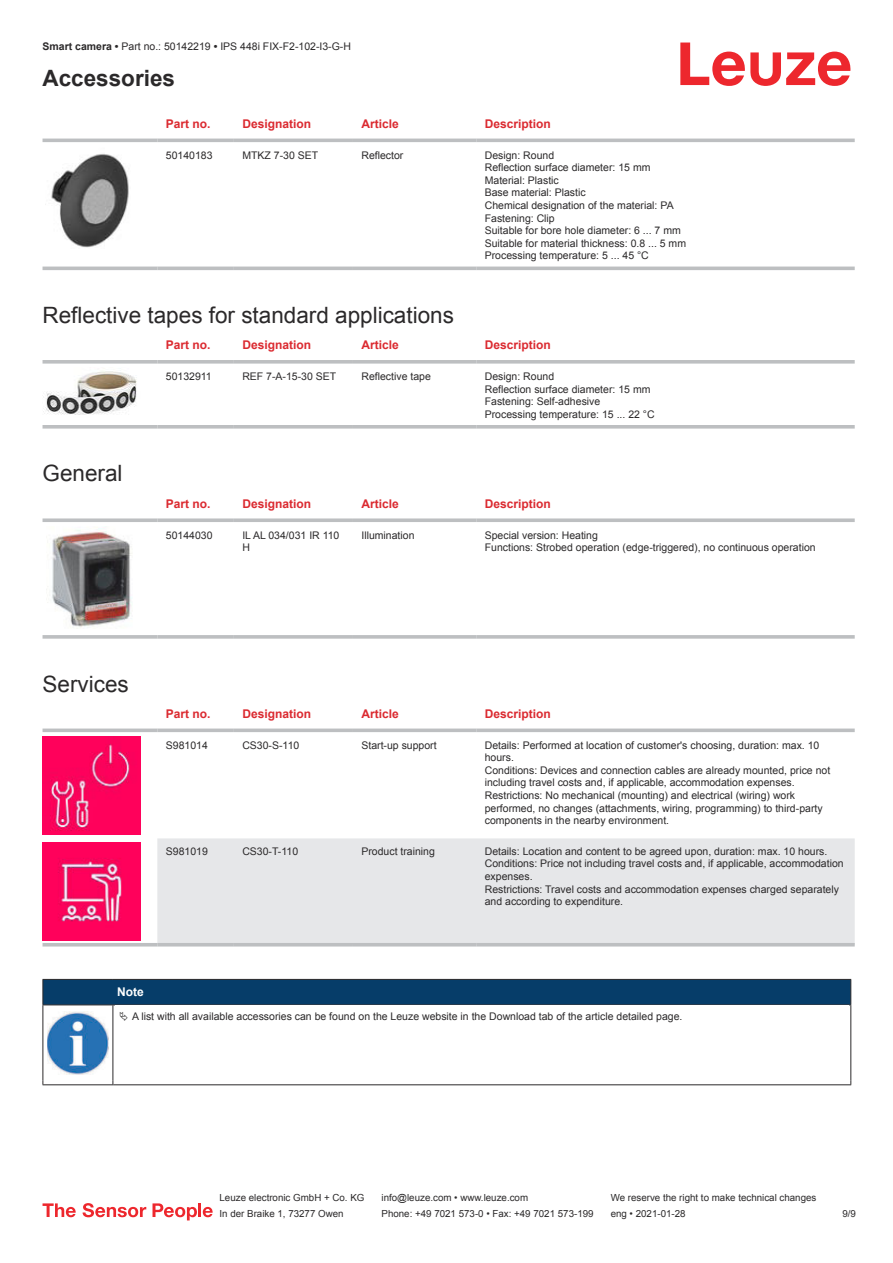
<style>
.page{position:relative;width:893px;height:1263px;background:#fff}
.page>*{position:absolute;margin:0;border:0;box-sizing:border-box;transform-origin:0 0}
.t1{font:22.5px "Arial";color:#2b292a}
.t2{font:700 22.5px "Arial";color:#2b292a}
.t3{font:700 12px "Arial";color:#db2a30}
.t4{font:700 12px "Arial";color:#fff}
.t5{font:10.5px/12.6px "Arial";color:#2b292a}
.t6{font:9.75px "Arial";color:#2b292a}
.s1{font-weight:700}
</style>
<div class="page">
<svg style="left:680px;top:43px;width:170px;height:43px"></svg>
<svg style="left:43px;top:138px;width:812px;height:129px"></svg>
<hr style="left:43px;top:139px;width:114px;height:3px;background:#bdbfc1">
<hr style="left:157px;top:139px;width:77px;height:3px;background:#bdbfc1">
<hr style="left:234px;top:139px;width:119px;height:3px;background:#bdbfc1">
<hr style="left:353px;top:139px;width:123px;height:3px;background:#bdbfc1">
<hr style="left:476px;top:139px;width:379px;height:3px;background:#bdbfc1">
<hr style="left:43px;top:267px;width:114px;height:3px;background:#bdbfc1">
<hr style="left:157px;top:267px;width:77px;height:3px;background:#bdbfc1">
<hr style="left:234px;top:267px;width:119px;height:3px;background:#bdbfc1">
<hr style="left:353px;top:267px;width:123px;height:3px;background:#bdbfc1">
<hr style="left:476px;top:267px;width:379px;height:3px;background:#bdbfc1">
<img style="left:45px;top:146px;width:93px;height:107px">
<svg style="left:43px;top:360px;width:114px;height:4px"></svg>
<svg style="left:157px;top:360px;width:77px;height:4px"></svg>
<svg style="left:234px;top:360px;width:119px;height:4px"></svg>
<svg style="left:353px;top:360px;width:123px;height:4px"></svg>
<svg style="left:476px;top:360px;width:379px;height:4px;background:#c3c5c7"></svg>
<svg style="left:43px;top:425px;width:114px;height:4px"></svg>
<svg style="left:157px;top:425px;width:77px;height:4px"></svg>
<svg style="left:234px;top:425px;width:119px;height:4px"></svg>
<svg style="left:353px;top:425px;width:123px;height:4px"></svg>
<svg style="left:476px;top:425px;width:379px;height:4px;background:#c3c5c7"></svg>
<img style="left:43px;top:371px;width:94px;height:44px">
<svg style="left:43px;top:518px;width:114px;height:4px"></svg>
<svg style="left:157px;top:518px;width:77px;height:4px"></svg>
<svg style="left:234px;top:518px;width:119px;height:4px"></svg>
<svg style="left:353px;top:518px;width:123px;height:4px"></svg>
<svg style="left:476px;top:518px;width:379px;height:4px;background:#c4c6c8"></svg>
<svg style="left:43px;top:635px;width:114px;height:4px"></svg>
<svg style="left:157px;top:635px;width:77px;height:4px"></svg>
<svg style="left:234px;top:635px;width:119px;height:4px"></svg>
<svg style="left:353px;top:635px;width:123px;height:4px"></svg>
<svg style="left:476px;top:635px;width:379px;height:4px;background:#c3c5c7"></svg>
<img style="left:52px;top:526px;width:80px;height:102px">
<svg style="left:43px;top:736px;width:812px;height:211px"></svg>
<div style="left:157px;top:838px;width:698px;height:105px;background:#e6e7e9"></div>
<svg style="left:43px;top:728px;width:114px;height:4px"></svg>
<svg style="left:157px;top:728px;width:77px;height:4px"></svg>
<svg style="left:234px;top:728px;width:119px;height:4px"></svg>
<svg style="left:353px;top:728px;width:123px;height:4px"></svg>
<svg style="left:476px;top:728px;width:379px;height:4px;background:#c6c7c9"></svg>
<hr style="left:43px;top:943px;width:114px;height:3px;background:#bdbfc1">
<hr style="left:157px;top:943px;width:77px;height:3px;background:#bdbfc1">
<hr style="left:234px;top:943px;width:119px;height:3px;background:#bdbfc1">
<hr style="left:353px;top:943px;width:123px;height:3px;background:#bdbfc1">
<hr style="left:476px;top:943px;width:379px;height:3px;background:#bdbfc1">
<img style="left:43px;top:736px;width:97px;height:98px">
<img style="left:43px;top:843px;width:97px;height:97px">
<div style="left:43px;top:979px;width:808px;height:26px;background:#063d69"></div>
<hr style="left:113px;top:1004px;width:738px;height:1px;background:#2b292a">
<hr style="left:43px;top:1005px;width:1px;height:75px;background:#2b292a">
<hr style="left:113px;top:1005px;width:1px;height:75px;background:#2b292a">
<hr style="left:850px;top:1005px;width:1px;height:75px;background:#2b292a">
<hr style="left:43px;top:1084px;width:70px;height:1px;background:#2b292a">
<hr style="left:113px;top:1084px;width:738px;height:1px;background:#2b292a">
<img style="left:47px;top:1011px;width:61px;height:63px">
<svg style="left:43px;top:1203px;width:33px;height:14px"></svg>
<svg style="left:83px;top:1203px;width:63px;height:14px"></svg>
<svg style="left:153px;top:1203px;width:44px;height:17px"></svg>
<hr style="left:198px;top:1203px;width:3px;height:14px;background:#ed272d">
<svg style="left:203px;top:1207px;width:10px;height:10px"></svg>
<p class="t5" style="left:43px;top:41px;width:310px"><span class="s1">Smart camera •</span> Part no.: 50142219 <span class="s1">•</span> IPS 448i FIX-F2-102-I3-G-H</p>
<h1 class="t2" style="left:43px;top:70px;width:134px">Accessories</h1>
<p class="t3" style="left:166px;top:119px;width:46px">Part no.</p>
<p class="t3" style="left:242px;top:119px;width:70px">Designation</p>
<p class="t3" style="left:361px;top:119px;width:39px">Article</p>
<p class="t3" style="left:485px;top:119px;width:68px">Description</p>
<p class="t5" style="left:166px;top:150px;width:48px">50140183</p>
<p class="t5" style="left:242px;top:150px;width:77px">MTKZ 7-30 SET</p>
<p class="t5" style="left:361px;top:150px;width:44px">Reflector</p>
<p class="t5" style="left:485px;top:150px;width:203px">Design: Round<br>Reflection surface diameter: 15 mm<br>Material: Plastic<br>Base material: Plastic<br>Chemical designation of the material: PA<br>Fastening: Clip<br>Suitable for bore hole diameter: 6 ... 7 mm<br>Suitable for material thickness: 0.8 ... 5 mm<br>Processing temperature: 5 ... 45 °C</p>
<h1 class="t1" style="left:43px;top:307px;width:413px">Reflective tapes for standard applications</h1>
<p class="t3" style="left:166px;top:340px;width:46px">Part no.</p>
<p class="t3" style="left:242px;top:340px;width:70px">Designation</p>
<p class="t3" style="left:361px;top:340px;width:39px">Article</p>
<p class="t3" style="left:485px;top:340px;width:68px">Description</p>
<p class="t5" style="left:166px;top:371px;width:47px">50132911</p>
<p class="t5" style="left:242px;top:371px;width:95px">REF 7-A-15-30 SET</p>
<p class="t5" style="left:361px;top:371px;width:71px">Reflective tape</p>
<p class="t5" style="left:485px;top:371px;width:171px">Design: Round<br>Reflection surface diameter: 15 mm<br>Fastening: Self-adhesive<br>Processing temperature: 15 ... 22 °C</p>
<h1 class="t1" style="left:43px;top:465px;width:82px">General</h1>
<p class="t3" style="left:166px;top:499px;width:46px">Part no.</p>
<p class="t3" style="left:242px;top:499px;width:70px">Designation</p>
<p class="t3" style="left:361px;top:499px;width:39px">Article</p>
<p class="t3" style="left:485px;top:499px;width:68px">Description</p>
<p class="t5" style="left:166px;top:529px;width:48px">50144030</p>
<p class="t5" style="left:242px;top:529px;width:99px">IL AL 034/031 IR 110<br>H</p>
<p class="t5" style="left:361px;top:529px;width:55px">Illumination</p>
<p class="t5" style="left:485px;top:529px;width:332px">Special version: Heating<br>Functions: Strobed operation (edge-triggered), no continuous operation</p>
<h1 class="t1" style="left:43px;top:675px;width:88px">Services</h1>
<p class="t3" style="left:166px;top:709px;width:46px">Part no.</p>
<p class="t3" style="left:242px;top:709px;width:70px">Designation</p>
<p class="t3" style="left:361px;top:709px;width:39px">Article</p>
<p class="t3" style="left:485px;top:709px;width:68px">Description</p>
<p class="t5" style="left:166px;top:739px;width:44px">S981014</p>
<p class="t5" style="left:242px;top:739px;width:58px">CS30-S-110</p>
<p class="t5" style="left:361px;top:739px;width:77px">Start-up support</p>
<p class="t5" style="left:485px;top:739px;width:347px">Details: Performed at location of customer's choosing, duration: max. 10 hours.<br>Conditions: Devices and connection cables are already mounted, price not including travel costs and, if applicable, accommodation expenses.<br>Restrictions: No mechanical (mounting) and electrical (wiring) work performed, no changes (attachments, wiring, programming) to third-party components in the nearby environment.</p>
<p class="t5" style="left:166px;top:846px;width:44px">S981019</p>
<p class="t5" style="left:242px;top:846px;width:57px">CS30-T-110</p>
<p class="t5" style="left:361px;top:846px;width:75px">Product training</p>
<p class="t5" style="left:485px;top:846px;width:360px">Details: Location and content to be agreed upon, duration: max. 10 hours.<br>Conditions: Price not including travel costs and, if applicable, accommodation expenses.<br>Restrictions: Travel costs and accommodation expenses charged separately and according to expenditure.</p>
<p class="t4" style="left:117px;top:987px;width:28px">Note</p>
<p class="t5" style="left:132px;top:1011px;width:552px">A list with all available accessories can be found on the Leuze website in the Download tab of the article detailed page.</p>
<p class="t6" style="left:220px;top:1194px;width:146px">Leuze electronic GmbH + Co. KG</p>
<p class="t6" style="left:381px;top:1194px;width:148px">info@leuze.com • www.leuze.com</p>
<p class="t6" style="left:611px;top:1194px;width:207px">We reserve the right to make technical changes</p>
<p class="t6" style="left:220px;top:1210px;width:126px">In der Braike 1, 73277 Owen</p>
<p class="t6" style="left:381px;top:1210px;width:214px">Phone: +49 7021 573-0 • Fax: +49 7021 573-199</p>
<p class="t6" style="left:611px;top:1210px;width:76px">eng • 2021-01-28</p>
<p class="t6" style="left:842px;top:1210px;width:15px">9 /9</p>
</div>
